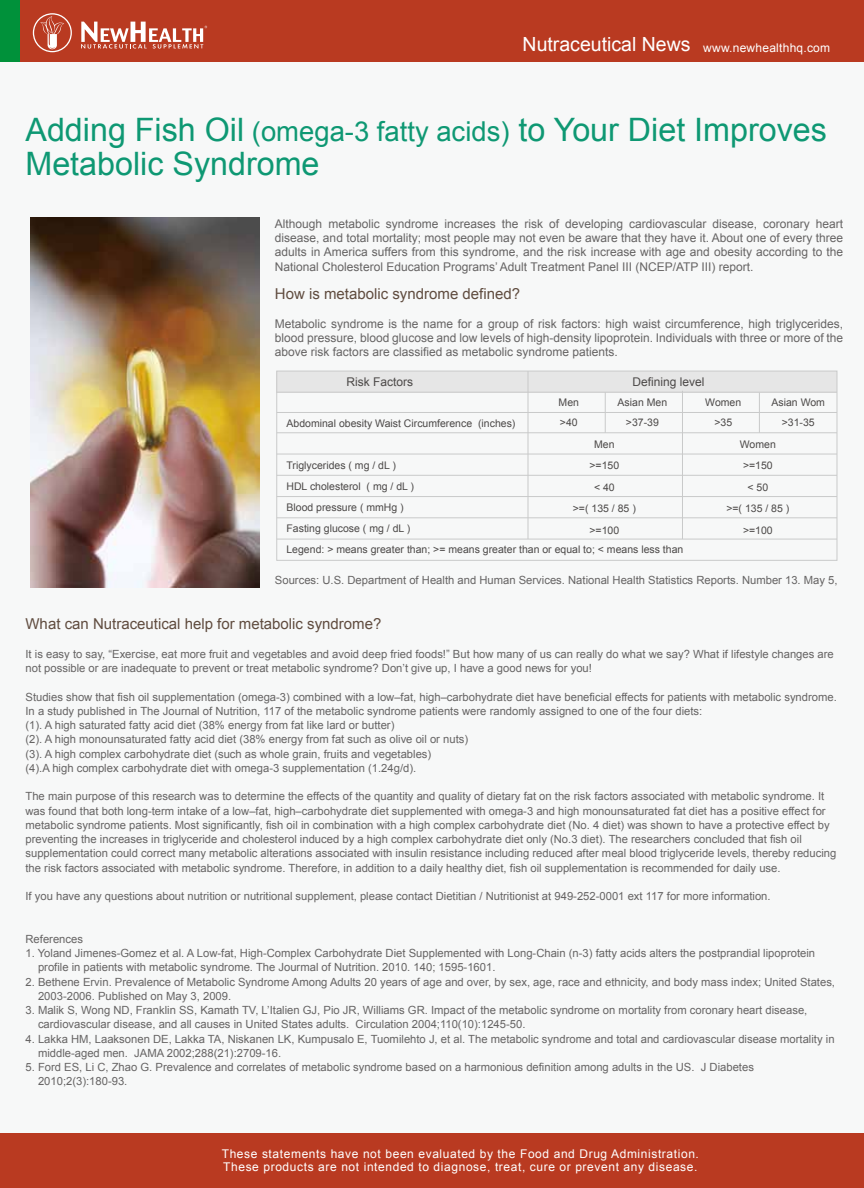
<style>
.page{position:relative;width:864px;height:1188px;background:#f7f8f8}
.page>*{position:absolute;margin:0;border:0;box-sizing:border-box;transform-origin:0 0}
.t1{font:32.25px/33.9px "Arial";color:#0e9873}
.t2{font:15px "Arial";color:#604c3f}
.t3{font:12px/14.2px "Arial";color:#666464;text-align:justify}
.t4{font:12px/13.5px "Arial";letter-spacing:.05em;color:#fff}
.t5{font:12px "Arial";letter-spacing:.02em;color:#fff}
.t6{font:12px "Arial";color:#4c4948}
.t7{font:11.25px/14.2px "Arial";color:#666464}
.t8{font:10.5px/21.5px "Arial";color:#4c4948;text-align:center}
.s1{font-size:19.5px}
.s2{font-size:27.45px}
</style>
<div class="page">
<div style="left:4px;top:0;width:860px;height:62px;background:#b93a21"></div>
<svg style="left:81px;top:22px;width:126px;height:27px"></svg>
<svg style="left:33px;top:13px;width:39px;height:39px"></svg>
<div style="left:0;top:0;width:20px;height:62px;background:#00913a"></div>
<div style="left:277px;top:371px;width:560px;height:21px;background:#e6e6e6"></div>
<div style="left:276px;top:371px;width:561px;height:190px;border:1px solid #c9caca"></div>
<hr style="left:277px;top:392px;width:560px;height:1px;background:#c9caca">
<hr style="left:277px;top:432px;width:560px;height:1px;background:#c9caca">
<hr style="left:277px;top:412px;width:560px;height:1px;background:#c9caca">
<hr style="left:277px;top:454px;width:560px;height:1px;background:#c9caca">
<hr style="left:277px;top:475px;width:560px;height:1px;background:#c9caca">
<hr style="left:277px;top:496px;width:560px;height:1px;background:#c9caca">
<hr style="left:277px;top:517px;width:560px;height:1px;background:#c9caca">
<hr style="left:277px;top:539px;width:560px;height:1px;background:#c9caca">
<hr style="left:528px;top:371px;width:1px;height:168px;background:#c9caca">
<hr style="left:682px;top:391px;width:1px;height:148px;background:#c9caca">
<hr style="left:605px;top:392px;width:1px;height:41px;background:#c9caca">
<hr style="left:759px;top:393px;width:1px;height:40px;background:#c9caca">
<div style="left:0;top:1133px;width:864px;height:55px;background:#b93a21"></div>
<img style="left:30px;top:218px;width:230px;height:369px">
<p class="t5" style="left:523px;top:40px;width:309px"><span class="s1">Nutraceutical News</span> www.newhealthhq.com</p>
<h1 class="t1" style="left:25px;top:113px;width:803px">Adding Fish Oil <span class="s2">(omega-3 fatty acids)</span> to Your Diet Improves<br>Metabolic Syndrome</h1>
<p class="t3" style="left:275px;top:217px;width:570px">Although metabolic syndrome increases the risk of developing cardiovascular disease, coronary heart disease, and total mortality; most people may not even be aware that they have it. About one of every three adults in America suffers from this syndrome, and the risk increase with age and obesity according to the National Cholesterol Education Programs’ Adult Treatment Panel III (NCEP/ATP III) report.</p>
<h2 class="t2" style="left:275px;top:284px;width:247px">How is metabolic syndrome defined?</h2>
<p class="t3" style="left:275px;top:316px;width:570px">Metabolic syndrome is the name for a group of risk factors: high waist circumference, high triglycerides, blood pressure, blood glucose and low levels of high-density lipoprotein. Individuals with three or more of the above risk factors are classified as metabolic syndrome patients.</p>
<p class="t6" style="left:346px;top:374px;width:68px">Risk Factors</p>
<p class="t8" style="left:286px;top:412px;width:230px">Abdominal obesity Waist Circumference (inches)</p>
<p class="t8" style="left:286px;top:454px;width:129px;line-height:21px;text-align:left">Triglycerides ( mg / dL )<br>HDL cholesterol ( mg / dL )<br>Blood pressure ( mmHg )<br>Fasting glucose ( mg / dL )</p>
<p class="t6" style="left:632px;top:374px;width:74px">Defining level</p>
<p class="t8" style="left:559px;top:393px;width:22px;line-height:19.5px;text-align:left">Men &gt;40</p>
<p class="t8" style="left:573px;top:433px;width:65px">Men<br>&gt;=150<br>&lt; 40<br>&gt;=( 135 / 85 ) &gt;=100</p>
<p class="t8" style="left:726px;top:433px;width:65px">Women &gt;=150<br>&lt; 50<br>&gt;=( 135 / 85 ) &gt;=100</p>
<p class="t8" style="left:618px;top:393px;width:51px;line-height:19.5px">Asian Men &gt;37-39</p>
<p class="t8" style="left:705px;top:393px;width:37px;line-height:19.5px">Women &gt;35</p>
<p class="t8" style="left:772px;top:393px;width:55px;line-height:19.5px">Asian Wom &gt;31-35</p>
<p class="t8" style="left:286px;top:538px;width:398px">Legend: &gt; means greater than; &gt;= means greater than or equal to; &lt; means less than</p>
<p class="t7" style="left:275px;top:573px;width:564px">Sources: U.S. Department of Health and Human Services. National Health Statistics Reports. Number 13. May 5,</p>
<h2 class="t2" style="left:26px;top:614px;width:357px">What can Nutraceutical help for metabolic syndrome?</h2>
<p class="t7" style="left:26px;top:647px;width:810px">It is easy to say, “Exercise, eat more fruit and vegetables and avoid deep fried foods!” But how many of us can really do what we say? What if lifestyle changes are not possible or are inadequate to prevent or treat metabolic syndrome? Don’t give up, I have a good news for you!</p>
<p class="t7" style="left:26px;top:690px;width:813px">Studies show that fish oil supplementation (omega-3) combined with a low–fat, high–carbohydrate diet have beneficial effects for patients with metabolic syndrome.<br>In a study published in The Journal of Nutrition, 117 of the metabolic syndrome patients were randomly assigned to one of the four diets:<br>(1). A high saturated fatty acid diet (38% energy from fat like lard or butter)<br>(2). A high monounsaturated fatty acid diet (38% energy from fat such as olive oil or nuts)<br>(3). A high complex carbohydrate diet (such as whole grain, fruits and vegetables)<br>(4).A high complex carbohydrate diet with omega-3 supplementation (1.24g/d).</p>
<p class="t7" style="left:26px;top:789px;width:812px">The main purpose of this research was to determine the effects of the quantity and quality of dietary fat on the risk factors associated with metabolic syndrome. It was found that both long-term intake of a low–fat, high–carbohydrate diet supplemented with omega-3 and high monounsaturated fat diet has a positive effect for metabolic syndrome patients. Most significantly, fish oil in combination with a high complex carbohydrate diet (No. 4 diet) was shown to have a protective effect by preventing the increases in triglyceride and cholesterol induced by a high complex carbohydrate diet only (No.3 diet). The researchers concluded that fish oil supplementation could correct many metabolic alterations associated with insulin resistance including reduced after meal blood triglyceride levels, thereby reducing the risk factors associated with metabolic syndrome. Therefore, in addition to a daily healthy diet, fish oil supplementation is recommended for daily use.</p>
<p class="t7" style="left:26px;top:889px;width:747px">If you have any questions about nutrition or nutritional supplement, please contact Dietitian / Nutritionist at 949-252-0001 ext 117 for more information.</p>
<p class="t7" style="left:26px;top:932px;width:59px">References</p>
<p class="t7" style="left:38px;top:946px;width:779px;text-indent:-13px">1. Yoland Jimenes-Gomez et al. A Low-fat, High-Complex Carbohydrate Diet Supplemented with Long-Chain (n-3) fatty acids alters the postprandial lipoprotein profile in patients with metabolic syndrome. The Jourmal of Nutrition. 2010. 140; 1595-1601.</p>
<p class="t7" style="left:38px;top:975px;width:799px;text-indent:-13px">2. Bethene Ervin. Prevalence of Metabolic Syndrome Among Adults 20 years of age and over, by sex, age, race and ethnicity, and body mass index; United States,<br>2003-2006. Published on May 3, 2009.</p>
<p class="t7" style="left:38px;top:1003px;width:771px;text-indent:-13px">3. Malik S, Wong ND, Franklin SS, Kamath TV, L’Italien GJ, Pio JR, Williams GR. Impact of the metabolic syndrome on mortality from coronary heart disease, cardiovascular disease, and all causes in United States adults. Circulation 2004;110(10):1245-50.</p>
<p class="t7" style="left:38px;top:1032px;width:798px;text-indent:-13px">4. Lakka HM, Laaksonen DE, Lakka TA, Niskanen LK, Kumpusalo E, Tuomilehto J, et al. The metabolic syndrome and total and cardiovascular disease mortality in middle-aged men. JAMA 2002;288(21):2709-16.</p>
<p class="t7" style="left:38px;top:1060px;width:717px;text-indent:-13px">5. Ford ES, Li C, Zhao G. Prevalence and correlates of metabolic syndrome based on a harmonious definition among adults in the US. J Diabetes<br>2010;2(3):180-93.</p>
<p class="t4" style="left:222px;top:1147px;width:479px">These statements have not been evaluated by the Food and Drug Administration.<br>These products are not intended to diagnose, treat, cure or prevent any disease.</p>
</div>
